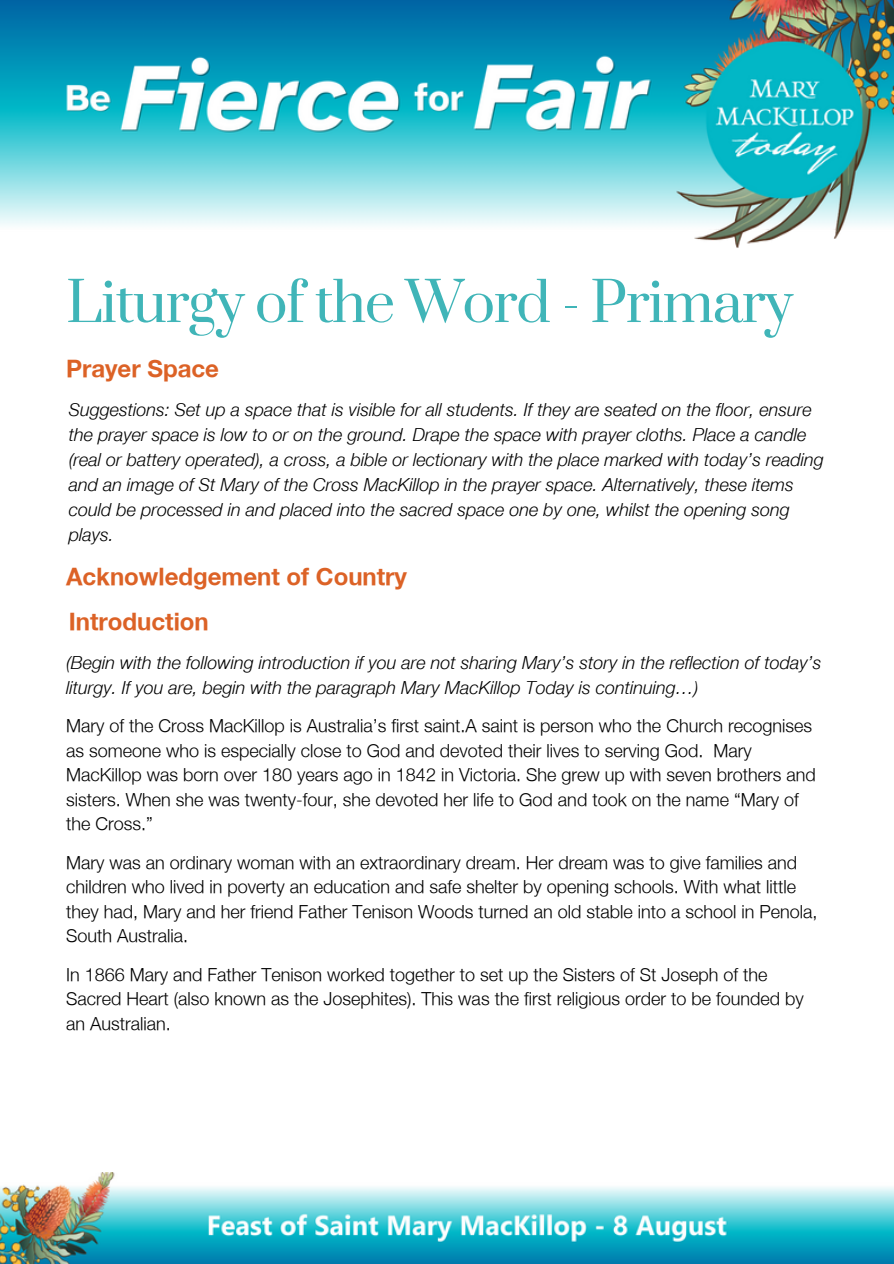
<style>
.page{position:relative;width:894px;height:1264px;background:#fff}
.page>*{position:absolute;margin:0;border:0;box-sizing:border-box;transform-origin:0 0}
.t1{font:54px "Prata";letter-spacing:-.025em;color:#40b5b8}
.t2{font:700 24px "Helvetica Neue";color:#dc6226}
.t3{font:300 18px/24.5px "Helvetica Neue";color:#000}
.t4{font:italic 18px/25px "Helvetica Neue";color:#000}
</style>
<div class="page">
<img style="left:0;top:1172px;width:893px;height:91px">
<img style="left:0;top:0;width:893px;height:248px">
<h2 class="t1" style="left:66px;top:268px;width:728px">Liturgy of the Word - Primary</h2>
<p class="t2" style="left:66px;top:354px;width:154px">Prayer Space</p>
<h2 class="t4" style="left:69px;top:397px;width:756px">Suggestions: Set up a space that is visible for all students. If they are seated on the floor, ensure the prayer space is low to or on the ground. Drape the space with prayer cloths. Place a candle (real or battery operated), a cross, a bible or lectionary with the place marked with today’s reading and an image of St Mary of the Cross MacKillop in the prayer space. Alternatively, these items could be processed in and placed into the sacred space one by one, whilst the opening song plays.</h2>
<h2 class="t2" style="left:66px;top:562px;width:342px">Acknowledgement of Country</h2>
<p class="t2" style="left:69px;top:606px;width:141px">Introduction</p>
<p class="t4" style="left:66px;top:650px;width:756px">(Begin with the following introduction if you are not sharing Mary’s story in the reflection of today’s liturgy. If you are, begin with the paragraph Mary MacKillop Today is continuing…)</p>
<p class="t3" style="left:66px;top:713px;width:751px">Mary of the Cross MacKillop is Australia’s first saint.A saint is person who the Church recognises as someone who is especially close to God and devoted their lives to serving God. Mary MacKillop was born over 180 years ago in 1842 in Victoria. She grew up with seven brothers and sisters. When she was twenty-four, she devoted her life to God and took on the name “Mary of the Cross.”</p>
<p class="t3" style="left:66px;top:849px;width:752px">Mary was an ordinary woman with an extraordinary dream. Her dream was to give families and children who lived in poverty an education and safe shelter by opening schools. With what little they had, Mary and her friend Father Tenison Woods turned an old stable into a school in Penola, South Australia.</p>
<p class="t3" style="left:66px;top:961px;width:739px">In 1866 Mary and Father Tenison worked together to set up the Sisters of St Joseph of the<br>Sacred Heart (also known as the Josephites). This was the first religious order to be founded by an Australian.</p>
</div>
